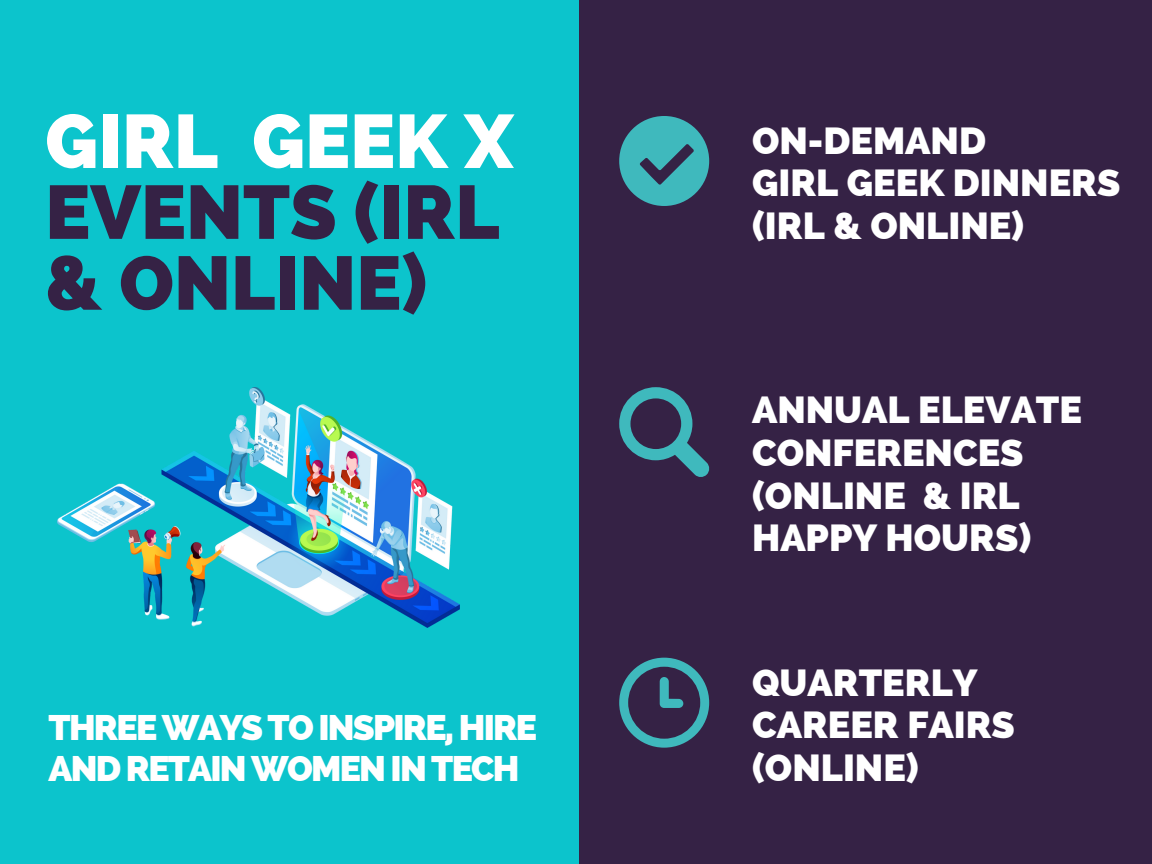
<style>
.page{position:relative;width:1152px;height:864px;background:#352245}
.page>*{position:absolute;margin:0;border:0;box-sizing:border-box;transform-origin:0 0}
.t1{font:800 75.45px/70.8px "Raleway";color:#352245}
.t2{font:800 37.8px/42.8px "Raleway";color:#fff}
.t3{font:800 35.55px/40.5px "Raleway";letter-spacing:-.05em;color:#fff}
.s1{color:#fff}
</style>
<div class="page">
<div style="left:0;top:0;width:579px;height:864px;background:#0cc4cc"></div>
<svg style="left:619px;top:658px;width:90px;height:90px"></svg>
<svg style="left:619px;top:116px;width:90px;height:90px"></svg>
<svg style="left:619px;top:387px;width:90px;height:90px"></svg>
<img style="left:57px;top:387px;width:402px;height:241px">
<p class="t1" style="left:45px;top:106px;width:470px"><span class="s1">GIRL GEEK X<br></span>EVENTS (IRL &amp; ONLINE)</p>
<p class="t3" style="left:49px;top:707px;width:490px">THREE WAYS TO INSPIRE, HIRE<br>AND RETAIN WOMEN IN TECH</p>
<p class="t2" style="left:752px;top:119px;width:236px">ON-DEMAND</p>
<p class="t2" style="left:752px;top:162px;width:370px">GIRL GEEK DINNERS (IRL &amp; ONLINE)</p>
<p class="t2" style="left:752px;top:388px;width:332px">ANNUAL ELEVATE<br>CONFERENCES (ONLINE &amp; IRL</p>
<p class="t2" style="left:752px;top:517px;width:281px">HAPPY HOURS)</p>
<p class="t2" style="left:752px;top:661px;width:264px">QUARTERLY<br>CAREER FAIRS (ONLINE)</p>
</div>
